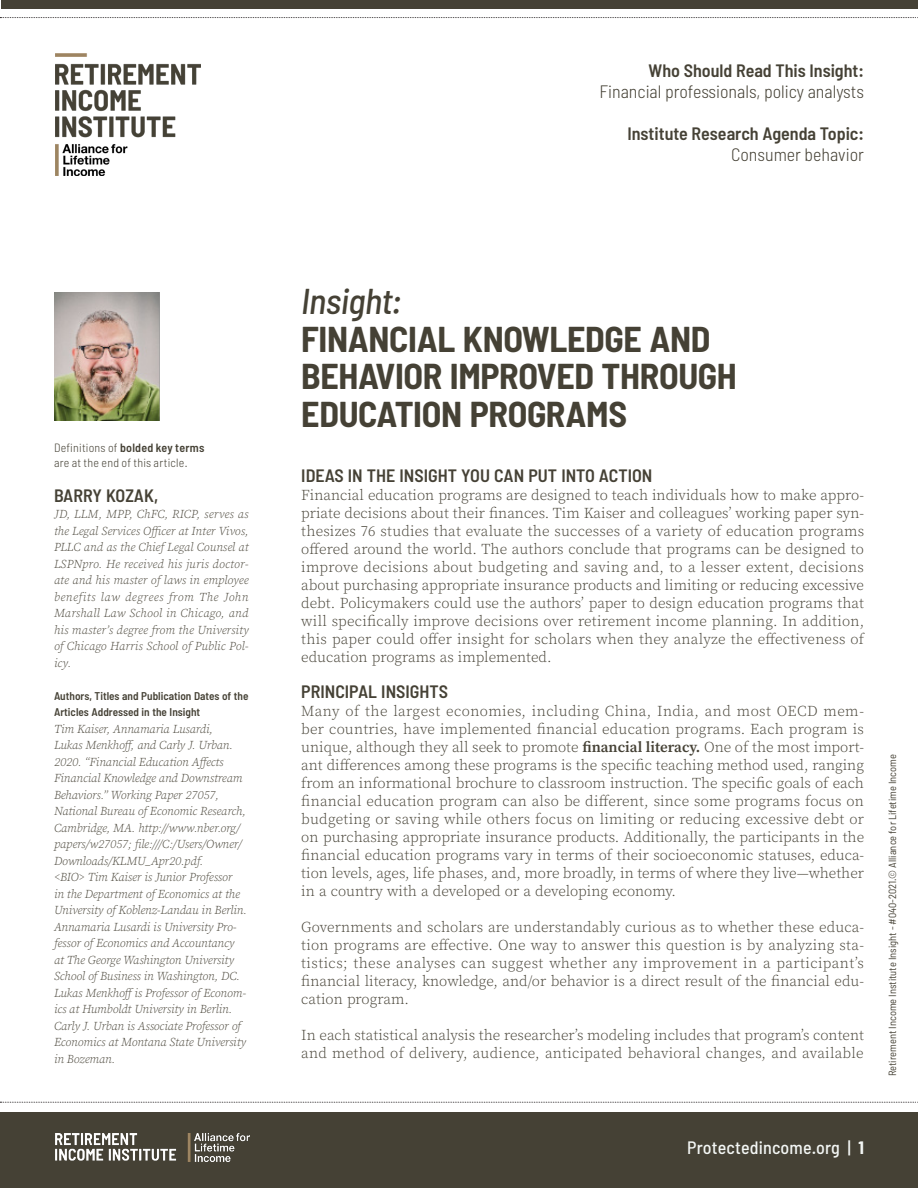
<style>
.page{position:relative;width:918px;height:1188px;background:#fff}
.page>*{position:absolute;margin:0;border:0;box-sizing:border-box;transform-origin:0 0}
.Paragraph_Style_1{font:700 semi-condensed 36px/37.5px "Barlow";letter-spacing:-.01em;color:#454135}
.t1{font:italic 500 semi-condensed 36px "Barlow";letter-spacing:-.01em;color:#454135}
.Paragraph_Style_1-2{font:600 semi-condensed 18px "Barlow";color:#454135}
.Paragraph_Style_1-3{font:300 semi-condensed 18px "Barlow";color:#454135}
.t2{font:500 semi-condensed 18px "Barlow";letter-spacing:.01em;color:#f3f6f4}
.Paragraph_Style_1-4{font:300 15px/18px "Source Serif Pro";color:#454135;text-align:justify}
.Paragraph_Style_1-5{font:italic 300 12px/16.5px "Source Serif Pro";letter-spacing:-.01em;color:#454135}
.t3{font:300 semi-condensed 12px/15px "Barlow";letter-spacing:.02em;color:#454135}
.Paragraph_Style_1-6{font:600 semi-condensed 11.25px/16.5px "Barlow";color:#454135}
.t4{font:semi-condensed 10.5px "Barlow";color:#454135}
.s1{font-weight:600}
.s2{font-weight:700}
</style>
<div class="page">
<div style="left:0;top:1112px;width:918px;height:76px;background:#454135"></div>
<svg style="left:0;top:1102px;width:918px;height:1px"></svg>
<img style="left:56px;top:53px;width:145px;height:122px">
<svg style="left:0;top:17px;width:918px;height:1px"></svg>
<div style="left:1px;top:0;width:917px;height:9px;background:#454135"></div>
<img style="left:55px;top:1134px;width:195px;height:27px">
<img style="left:54px;top:293px;width:105px;height:128px">
<p class="t3" style="left:54px;top:440px;width:152px">Definitions of <span class="s1">bolded key terms </span>are at the end of this article.</p>
<p class="Paragraph_Style_1-2" style="left:54px;top:484px;width:106px">BARRY KOZAK,</p>
<p class="Paragraph_Style_1-5" style="left:54px;top:506px;width:196px;text-align:justify">JD, LLM, MPP, ChFC, RICP, serves as the Legal Services Officer at Inter Vivos, PLLC and as the Chief Legal Counsel at LSPNpro. He received his juris doctor&shy;ate and his master of laws in employee benefits law degrees from The John Marshall Law School in Chicago, and his master’s degree from the University of Chicago Harris School of Public Pol&shy;icy.</p>
<p class="Paragraph_Style_1-6" style="left:54px;top:687px;width:196px">Authors, Titles and Publication Dates of the<br>Articles Addressed in the Insight</p>
<p class="Paragraph_Style_1-5" style="left:54px;top:721px;width:193px">Tim Kaiser, Annamaria Lusardi,<br>Lukas Menkhoff, and Carly J. Urban.<br>2020. “Financial Education Affects Financial Knowledge and Downstream Behaviors.” Working Paper 27057, National Bureau of Economic Research, Cambridge, MA. http://www.nber.org/ papers/w27057; file:///C:/Users/Owner/ Downloads/KLMU_Apr20.pdf.</p>
<p class="Paragraph_Style_1-5" style="left:54px;top:869px;width:194px">&lt;BIO&gt; Tim Kaiser is Junior Professor<br>in the Department of Economics at the University of Koblenz-Landau in Berlin.<br>Annamaria Lusardi is University Pro&shy;fessor of Economics and Accountancy at The George Washington University School of Business in Washington, DC.<br>Lukas Menkhoffis Professor of Econom&shy;ics at Humboldt University in Berlin.<br>Carly J. Urban is Associate Professor of Economics at Montana State University in Bozeman.</p>
<p class="Paragraph_Style_1-2" style="left:649px;top:60px;width:217px">Who Should Read This Insight:</p>
<p class="Paragraph_Style_1-3" style="left:599px;top:81px;width:266px">Financial professionals, policy analysts</p>
<p class="Paragraph_Style_1-2" style="left:627px;top:123px;width:238px">Institute Research Agenda Topic:</p>
<p class="Paragraph_Style_1-3" style="left:731px;top:144px;width:134px">Consumer behavior</p>
<p class="t1" style="left:301px;top:279px;width:102px">Insight:</p>
<p class="Paragraph_Style_1" style="left:301px;top:319px;width:437px">FINANCIAL KNOWLEDGE AND<br>BEHAVIOR IMPROVED THROUGH<br>EDUCATION PROGRAMS</p>
<p class="Paragraph_Style_1-2" style="left:301px;top:465px;width:353px">IDEAS IN THE INSIGHT YOU CAN PUT INTO ACTION</p>
<p class="Paragraph_Style_1-4" style="left:301px;top:486px;width:564px">Financial education programs are designed to teach individuals how to make appro&shy;priate decisions about their finances. Tim Kaiser and colleagues’ working paper syn&shy;thesizes 76 studies that evaluate the successes of a variety of education programs offered around the world. The authors conclude that programs can be designed to improve decisions about budgeting and saving and, to a lesser extent, decisions about purchasing appropriate insurance products and limiting or reducing excessive debt. Policymakers could use the authors’ paper to design education programs that will specifically improve decisions over retirement income planning. In addition, this paper could offer insight for scholars when they analyze the effectiveness of education programs as implemented.</p>
<p class="Paragraph_Style_1-2" style="left:301px;top:681px;width:148px">PRINCIPAL INSIGHTS</p>
<p class="Paragraph_Style_1-4" style="left:301px;top:702px;width:564px">Many of the largest economies, including China, India, and most OECD mem&shy;ber countries, have implemented financial education programs. Each program is unique, although they all seek to promote <span class="s1">financial literacy.</span> One of the most import&shy;ant differences among these programs is the specific teaching method used, ranging from an informational brochure to classroom instruction. The specific goals of each financial education program can also be different, since some programs focus on budgeting or saving while others focus on limiting or reducing excessive debt or on purchasing appropriate insurance products. Additionally, the participants in the financial education programs vary in terms of their socioeconomic statuses, educa&shy;tion levels, ages, life phases, and, more broadly, in terms of where they live—whether in a country with a developed or a developing economy.</p>
<p class="Paragraph_Style_1-4" style="left:301px;top:918px;width:564px">Governments and scholars are understandably curious as to whether these educa&shy;tion programs are effective. One way to answer this question is by analyzing sta&shy;tistics; these analyses can suggest whether any improvement in a participant’s financial literacy, knowledge, and/or behavior is a direct result of the financial edu&shy;cation program.</p>
<p class="Paragraph_Style_1-4" style="left:301px;top:1026px;width:564px">In each statistical analysis the researcher’s modeling includes that program’s content and method of delivery, audience, anticipated behavioral changes, and available</p>
<p class="t4" style="left:886px;top:1076px;width:324px;rotate:-90deg">Retirement Income Institute Insight - #040-2021.© Alliance for Lifetime Income</p>
<p class="t2" style="left:687px;top:1136px;width:178px">Protectedincome.org | <span class="s2">1</span></p>
</div>
